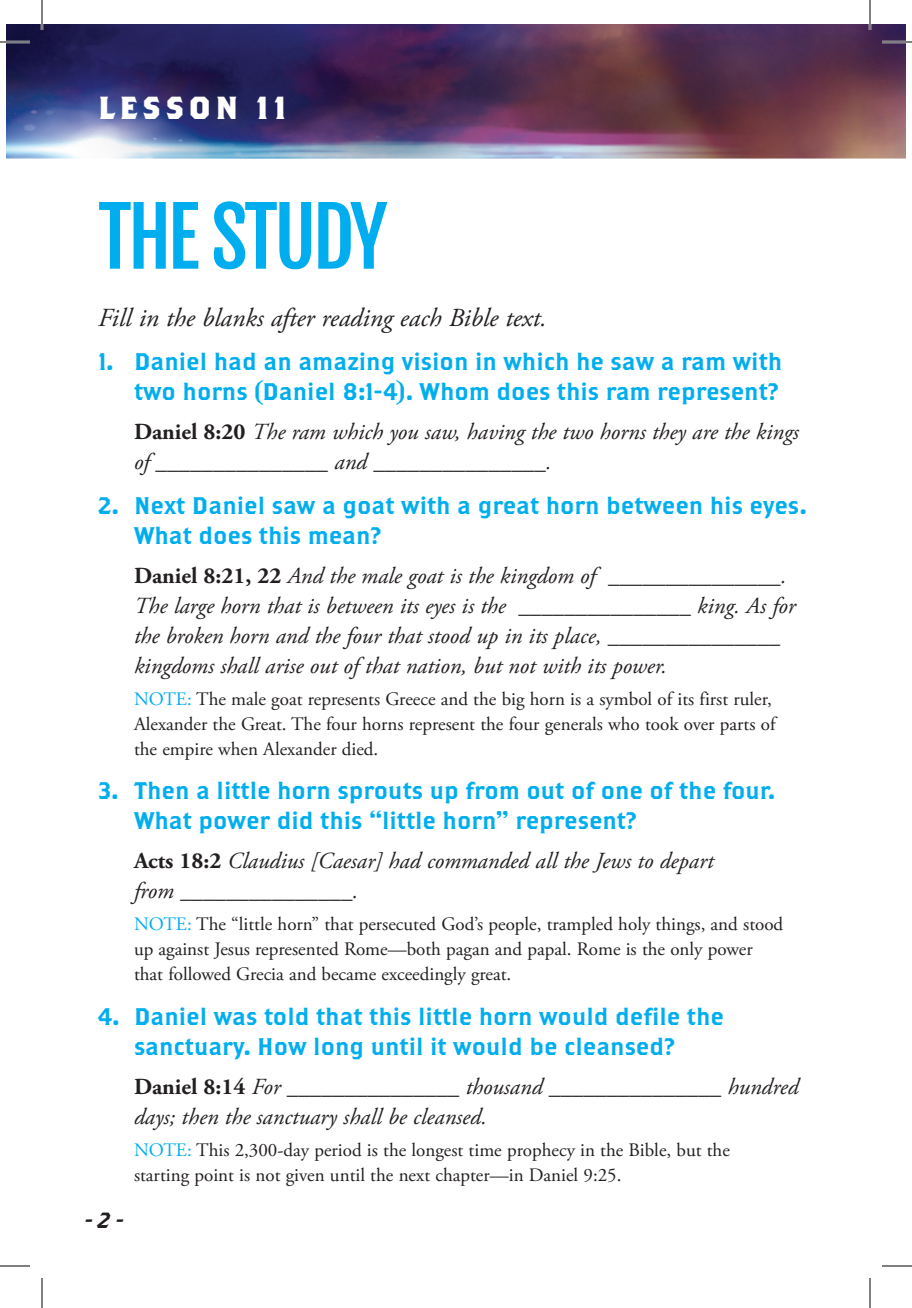
<style>
.page{position:relative;width:912px;height:1308px;background:#fff}
.page>*{position:absolute;margin:0;border:0;box-sizing:border-box;transform-origin:0 0}
.Subhead{font:80px "Fjalla One";letter-spacing:-.05em;color:#00aeef}
.t1{font:700 31.8px "Brothers OT";letter-spacing:.15em;color:#fff}
.Subhead-2{font:italic 26px "Adobe Garamond Pro";color:#231f20}
.QUESTION{font:24px/30px "Brothers OT";color:#00aeef}
.VERSES{font:italic 23px/30px "Adobe Garamond Pro";color:#231f20}
.t2{font:22px "Brothers OT Super Slant";color:#231f20}
.NOTE{font:19px/25px "Adobe Garamond Pro";color:#231f20}
.s1{font-weight:700;font-style:normal}
.s2{color:#00aeef}
</style>
<div class="page">
<img style="left:6px;top:24px;width:900px;height:134px">
<hr style="left:0;top:41px;width:30px;height:2px;background:#fff">
<hr style="left:882px;top:41px;width:30px;height:2px;background:#fff">
<hr style="left:41px;top:0;width:2px;height:30px;background:#fff">
<hr style="left:869px;top:0;width:2px;height:30px;background:#fff">
<hr style="left:0;top:42px;width:30px;height:1px;background:#000">
<hr style="left:882px;top:42px;width:30px;height:1px;background:#000">
<hr style="left:0;top:1266px;width:30px;height:1px;background:#000">
<hr style="left:882px;top:1266px;width:30px;height:1px;background:#000">
<hr style="left:42px;top:0;width:1px;height:30px;background:#000">
<hr style="left:42px;top:1278px;width:1px;height:30px;background:#000">
<hr style="left:870px;top:0;width:1px;height:30px;background:#000">
<hr style="left:870px;top:1278px;width:1px;height:30px;background:#000">
<p class="t1" style="left:98px;top:93px;width:190px">LESSON 11</p>
<p class="Subhead" style="left:98px;top:188px;width:291px">THE STUDY</p>
<p class="Subhead-2" style="left:98px;top:302px;width:450px">Fill in the blanks after reading each Bible text.</p>
<p class="QUESTION" style="left:98px;top:348px;width:686px;text-align:right">1. Daniel had an amazing vision in which he saw a ram with two horns (Daniel 8:1-4). Whom does this ram represent?</p>
<p class="VERSES" style="left:134px;top:417px;width:666px"><span class="s1">Daniel 8:20</span> The ram which you saw, having the two horns they are the kings of _______________ and _______________.</p>
<p class="QUESTION" style="left:134px;top:491px;width:674px;text-indent:-36px">2. Next Daniel saw a goat with a great horn between his eyes.<br>What does this mean?</p>
<p class="VERSES" style="left:134px;top:561px;width:663px"><span class="s1">Daniel 8:21, 22</span> And the male goat is the kingdom of _______________.<br>The large horn that is between its eyes is the _______________ king. As for the broken horn and the four that stood up in its place, _______________ kingdoms shall arise out of that nation, but not with its power.</p>
<p class="NOTE" style="left:134px;top:687px;width:643px"><span class="s2">NOTE:</span> The male goat represents Greece and the big horn is a symbol of its first ruler,<br>Alexander the Great. The four horns represent the four generals who took over parts of the empire when Alexander died.</p>
<p class="QUESTION" style="left:134px;top:777px;width:643px;text-indent:-36px">3. Then a little horn sprouts up from out of one of the four.<br>What power did this “little horn” represent?</p>
<p class="VERSES" style="left:134px;top:846px;width:581px"><span class="s1">Acts 18:2</span> Claudius [Caesar] had commanded all the Jews to depart from _______________.</p>
<p class="NOTE" style="left:134px;top:912px;width:651px"><span class="s2">NOTE:</span> The “little horn” that persecuted God’s people, trampled holy things, and stood up against Jesus represented Rome—both pagan and papal. Rome is the only power that followed Grecia and became exceedingly great.</p>
<p class="QUESTION" style="left:98px;top:1003px;width:627px;text-align:center">4. Daniel was told that this little horn would defile the sanctuary. How long until it would be cleansed?</p>
<p class="VERSES" style="left:134px;top:1072px;width:666px"><span class="s1">Daniel 8:14</span> For _______________ thousand _______________ hundred days; then the sanctuary shall be cleansed.</p>
<p class="NOTE" style="left:134px;top:1138px;width:597px"><span class="s2">NOTE:</span> This 2,300-day period is the longest time prophecy in the Bible, but the starting point is not given until the next chapter—in Daniel 9:25.</p>
<p class="t2" style="left:85px;top:1210px;width:40px">- 2 -</p>
</div>
